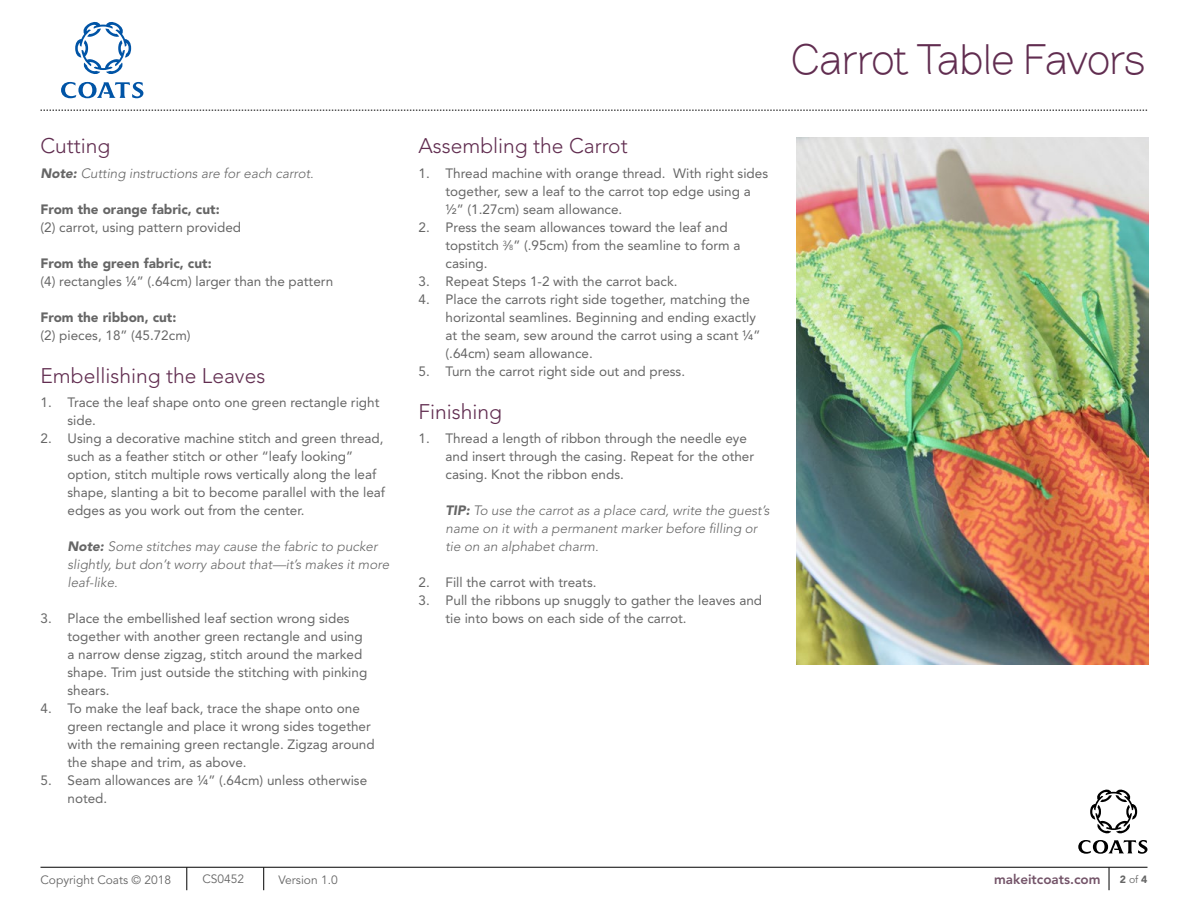
<style>
.page{position:relative;width:1188px;height:918px;background:#fff}
.page>*{position:absolute;margin:0;border:0;box-sizing:border-box;transform-origin:0 0}
.t1{font:300 43.5px "Brownstone Sans";letter-spacing:-.02em;color:#612d50}
.t2{font:300 21px "Avenir LT Std";color:#612d50}
.t3{font:13.5px/18px "Avenir LT Std";color:#666}
.t4{font:italic 300 13.5px/18px "Avenir LT Std";color:#666}
.t5{font:900 13.5px "Avenir LT Std";color:#666}
.t6{font:800 13.5px "Avenir LT Std";color:#735368}
.t7{font:12px "Avenir LT Std";color:#666}
.t8{font:900 10.5px "Avenir LT Std";color:#666}
.s1{font-weight:900}
.s2{font-size:7.35px}
.s3{font-weight:400}
</style>
<div class="page">
<svg style="left:1078px;top:840px;width:70px;height:14px"></svg>
<svg style="left:1090px;top:790px;width:47px;height:44px"></svg>
<img style="left:796px;top:137px;width:352px;height:528px">
<svg style="left:40px;top:110px;width:1108px;height:1px"></svg>
<svg style="left:1109px;top:868px;width:1px;height:22px"></svg>
<hr style="left:40px;top:867px;width:1108px;height:1px;background:#000">
<svg style="left:61px;top:82px;width:82px;height:16px"></svg>
<svg style="left:75px;top:22px;width:56px;height:52px"></svg>
<svg style="left:187px;top:867px;width:1px;height:23px"></svg>
<svg style="left:263px;top:867px;width:1px;height:23px"></svg>
<h2 class="t2" style="left:40px;top:134px;width:71px">Cutting</h2>
<p class="t4" style="left:40px;top:165px;width:275px"><span class="s1">Note:</span> Cutting instructions are for each carrot.</p>
<p class="t5" style="left:40px;top:201px;width:181px">From the orange fabric, cut:</p>
<p class="t3" style="left:40px;top:218px;width:202px">(2) carrot, using pattern provided</p>
<p class="t5" style="left:40px;top:255px;width:173px">From the green fabric, cut:</p>
<p class="t3" style="left:40px;top:272px;width:294px">(4) rectangles ¼” (.64cm) larger than the pattern</p>
<p class="t5" style="left:40px;top:309px;width:137px">From the ribbon, cut:</p>
<p class="t3" style="left:40px;top:326px;width:152px">(2) pieces, 18” (45.72cm)</p>
<h2 class="t2" style="left:40px;top:363px;width:226px">Embellishing the Leaves</h2>
<p class="t3" style="left:68px;top:394px;width:313px;text-indent:-27px">1. Trace the leaf shape onto one green rectangle right side.</p>
<p class="t3" style="left:68px;top:430px;width:319px;text-indent:-27px">2. Using a decorative machine stitch and green thread, such as a feather stitch or other “leafy looking” option, stitch multiple rows vertically along the leaf shape, slanting a bit to become parallel with the leaf edges as you work out from the center.</p>
<p class="t4" style="left:68px;top:538px;width:323px"><span class="s1">Note:</span> Some stitches may cause the fabric to pucker slightly, but don’t worry about that—it’s makes it more leaf-like.</p>
<p class="t3" style="left:68px;top:610px;width:301px;text-indent:-27px">3. Place the embellished leaf section wrong sides together with another green rectangle and using a narrow dense zigzag, stitch around the marked shape. Trim just outside the stitching with pinking shears.</p>
<p class="t3" style="left:68px;top:700px;width:309px;text-indent:-27px">4. To make the leaf back, trace the shape onto one green rectangle and place it wrong sides together with the remaining green rectangle. Zigzag around the shape and trim, as above.</p>
<p class="t3" style="left:68px;top:772px;width:301px;text-indent:-27px">5. Seam allowances are ¼” (.64cm) unless otherwise noted.</p>
<h1 class="t1" style="left:791px;top:34px;width:356px">Carrot Table Favors</h1>
<h2 class="t2" style="left:418px;top:134px;width:211px">Assembling the Carrot</h2>
<p class="t3" style="left:446px;top:164px;width:324px;text-indent:-27px">1. Thread machine with orange thread. With right sides together, sew a leaf to the carrot top edge using a ½” (1.27cm) seam allowance.</p>
<p class="t3" style="left:446px;top:218px;width:297px;text-indent:-27px">2. Press the seam allowances toward the leaf and topstitch <sup>3</sup>⁄<span class="s2">8</span>” (.95cm) from the seamline to form a casing.</p>
<p class="t3" style="left:419px;top:272px;width:261px">3. Repeat Steps 1-2 with the carrot back.</p>
<p class="t3" style="left:446px;top:290px;width:316px;text-indent:-27px">4. Place the carrots right side together, matching the horizontal seamlines. Beginning and ending exactly at the seam, sew around the carrot using a scant ¼” (.64cm) seam allowance.</p>
<p class="t3" style="left:419px;top:362px;width:268px">5. Turn the carrot right side out and press.</p>
<h2 class="t2" style="left:418px;top:399px;width:85px">Finishing</h2>
<p class="t3" style="left:446px;top:430px;width:310px;text-indent:-27px">1. Thread a length of ribbon through the needle eye and insert through the casing. Repeat for the other casing. Knot the ribbon ends.</p>
<p class="t4" style="left:446px;top:502px;width:326px"><span class="s1">TIP:</span> To use the carrot as a place card, write the guest’s name on it with a permanent marker before filling or tie on an alphabet charm.</p>
<p class="t3" style="left:418px;top:574px;width:180px">2. Fill the carrot with treats.</p>
<p class="t3" style="left:446px;top:592px;width:318px;text-indent:-27px">3. Pull the ribbons up snuggly to gather the leaves and tie into bows on each side of the carrot.</p>
<p class="t7" style="left:40px;top:873px;width:132px">Copyright Coats © 2018</p>
<p class="t7" style="left:202px;top:872px;width:43px">CS0452</p>
<p class="t7" style="left:279px;top:873px;width:61px">Version 1.0</p>
<p class="t6" style="left:994px;top:872px;width:108px">makeitcoats.com</p>
<p class="t8" style="left:1120px;top:873px;width:29px">2 <span class="s3">of</span> 4</p>
</div>
